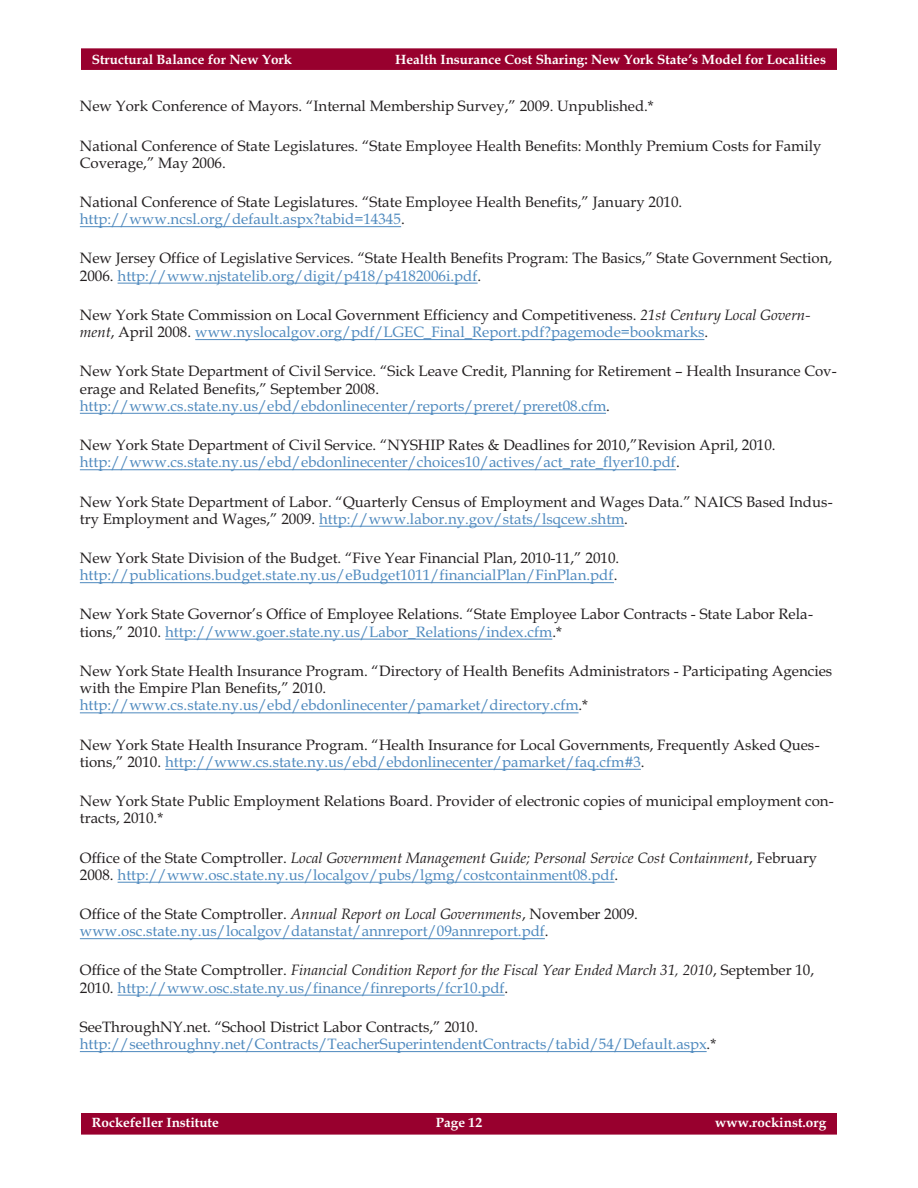
<style>
.page{position:relative;width:918px;height:1188px;background:#fff}
.page>*{position:absolute;margin:0;border:0;box-sizing:border-box;transform-origin:0 0}
.t1{font:15px/17.2px "Book Antiqua";color:#231f20}
.t2{font:15px/17.2px "Book Antiqua";color:#4e89be}
.t3{font:italic 15px/17.2px "Book Antiqua";color:#231f20}
.t4{font:700 13.5px "Book Antiqua";color:#fff}
.s1{color:#4e89be}
.s2{font-style:italic}
.s3{color:#231f20}
.s4{font-style:italic;color:#231f20}
.s5{font-style:normal}
.s6{font-style:normal;color:#4e89be}
</style>
<div class="page">
<div style="left:81px;top:1113px;width:756px;height:22px;background:#98002e"></div>
<div style="left:81px;top:48px;width:756px;height:22px;background:#98002e"></div>
<hr style="left:80px;top:226px;width:321px;height:1px;background:#4e89be">
<hr style="left:118px;top:283px;width:360px;height:1px;background:#4e89be">
<hr style="left:195px;top:339px;width:509px;height:1px;background:#4e89be">
<hr style="left:80px;top:413px;width:526px;height:1px;background:#4e89be">
<hr style="left:80px;top:469px;width:596px;height:1px;background:#4e89be">
<hr style="left:319px;top:526px;width:305px;height:1px;background:#4e89be">
<hr style="left:80px;top:582px;width:534px;height:1px;background:#4e89be">
<hr style="left:165px;top:639px;width:387px;height:1px;background:#4e89be">
<hr style="left:80px;top:712px;width:499px;height:1px;background:#4e89be">
<hr style="left:165px;top:769px;width:476px;height:1px;background:#4e89be">
<hr style="left:118px;top:882px;width:496px;height:1px;background:#4e89be">
<hr style="left:80px;top:938px;width:465px;height:1px;background:#4e89be">
<hr style="left:118px;top:995px;width:387px;height:1px;background:#4e89be">
<hr style="left:80px;top:1051px;width:627px;height:1px;background:#4e89be">
<p class="t4" style="left:92px;top:54px;width:202px">Structural Balance for New York</p>
<p class="t4" style="left:395px;top:54px;width:432px">Health Insurance Cost Sharing: New York State’s Model for Localities</p>
<p class="t1" style="left:80px;top:99px;width:575px">New York Conference of Mayors. “Internal Membership Survey,” 2009. Unpublished.*</p>
<p class="t1" style="left:80px;top:139px;width:743px">National Conference of State Legislatures. “State Employee Health Benefits: Monthly Premium Costs for Family<br>Coverage,” May 2006.</p>
<p class="t1" style="left:80px;top:195px;width:604px">National Conference of State Legislatures. “State Employee Health Benefits,” January 2010. <span class="s1">http://www.ncsl.org/default.aspx?tabid=14345</span>.</p>
<p class="t1" style="left:80px;top:252px;width:754px">New Jersey Office of Legislative Services. “State Health Benefits Program: The Basics,” State Government Section,<br>2006. <span class="s1">http://www.njstatelib.org/digit/p418/p4182006i.pdf</span>.</p>
<p class="t1" style="left:80px;top:308px;width:732px">New York State Commission on Local Government Efficiency and Competitiveness. <span class="s2">21st Century Local Govern&shy;ment</span>, April 2008. <span class="s1">www.nyslocalgov.org/pdf/LGEC_Final_Report.pdf?pagemode=bookmarks</span>.</p>
<p class="t1" style="left:80px;top:364px;width:759px">New York State Department of Civil Service. “Sick Leave Credit, Planning for Retirement – Health Insurance Cov&shy;erage and Related Benefits,” September 2008. <span class="s1">http://www.cs.state.ny.us/ebd/ebdonlinecenter/reports/preret/preret08.cfm</span>.</p>
<p class="t1" style="left:80px;top:438px;width:697px">New York State Department of Civil Service. “NYSHIP Rates &amp; Deadlines for 2010,”Revision April, 2010. <span class="s1">http://www.cs.state.ny.us/ebd/ebdonlinecenter/choices10/actives/act_rate_flyer10.pdf</span>.</p>
<p class="t1" style="left:80px;top:495px;width:755px">New York State Department of Labor. “Quarterly Census of Employment and Wages Data.” NAICS Based Indus&shy;try Employment and Wages,” 2009. <span class="s1">http://www.labor.ny.gov/stats/lsqcew.shtm</span>.</p>
<p class="t2" style="left:80px;top:551px;width:541px"><span class="s3">New York State Division of the Budget. “Five Year Financial Plan, 2010-11,” 2010. </span>http://publications.budget.state.ny.us/eBudget1011/financialPlan/FinPlan.pdf<span class="s3">.</span></p>
<p class="t1" style="left:80px;top:608px;width:735px">New York State Governor’s Office of Employee Relations. “State Employee Labor Contracts - State Labor Rela&shy;tions,” 2010. <span class="s1">http://www.goer.state.ny.us/Labor_Relations/index.cfm</span>.*</p>
<p class="t1" style="left:80px;top:664px;width:754px">New York State Health Insurance Program. “Directory of Health Benefits Administrators - Participating Agencies with the Empire Plan Benefits,” 2010. <span class="s1">http://www.cs.state.ny.us/ebd/ebdonlinecenter/pamarket/directory.cfm</span>.*</p>
<p class="t1" style="left:80px;top:738px;width:741px">New York State Health Insurance Program. “Health Insurance for Local Governments, Frequently Asked Ques&shy;tions,” 2010. <span class="s1">http://www.cs.state.ny.us/ebd/ebdonlinecenter/pamarket/faq.cfm#3</span>.</p>
<p class="t1" style="left:80px;top:794px;width:756px">New York State Public Employment Relations Board. Provider of electronic copies of municipal employment con&shy;tracts, 2010.*</p>
<p class="t2" style="left:80px;top:851px;width:739px"><span class="s3">Office of the State Comptroller.</span> <span class="s4">Local Government Management Guide; Personal Service Cost Containment</span><span class="s3">, February<br>2008.</span> http://www.osc.state.ny.us/localgov/pubs/lgmg/costcontainment08.pdf<span class="s3">.</span></p>
<p class="t2" style="left:80px;top:907px;width:560px"><span class="s3">Office of the State Comptroller.</span> <span class="s4">Annual Report on Local Governments</span><span class="s3">, November 2009. </span>www.osc.state.ny.us/localgov/datanstat/annreport/09annreport.pdf<span class="s3">.</span></p>
<p class="t3" style="left:80px;top:964px;width:736px"><span class="s5">Office of the State Comptroller.</span> Financial Condition Report for the Fiscal Year Ended March 31, 2010<span class="s5">, September 10,<br>2010.</span> <span class="s6">http://www.osc.state.ny.us/finance/finreports/fcr10.pdf</span><span class="s5">.</span></p>
<p class="t2" style="left:80px;top:1020px;width:638px"><span class="s3">SeeThroughNY.net. “School District Labor Contracts,” 2010. </span>http://seethroughny.net/Contracts/TeacherSuperintendentContracts/tabid/54/Default.aspx<span class="s3">.*</span></p>
<p class="t4" style="left:92px;top:1118px;width:129px">Rockefeller Institute</p>
<p class="t4" style="left:436px;top:1118px;width:48px">Page 12</p>
<p class="t4" style="left:715px;top:1118px;width:113px">www.rockinst.org</p>
</div>
